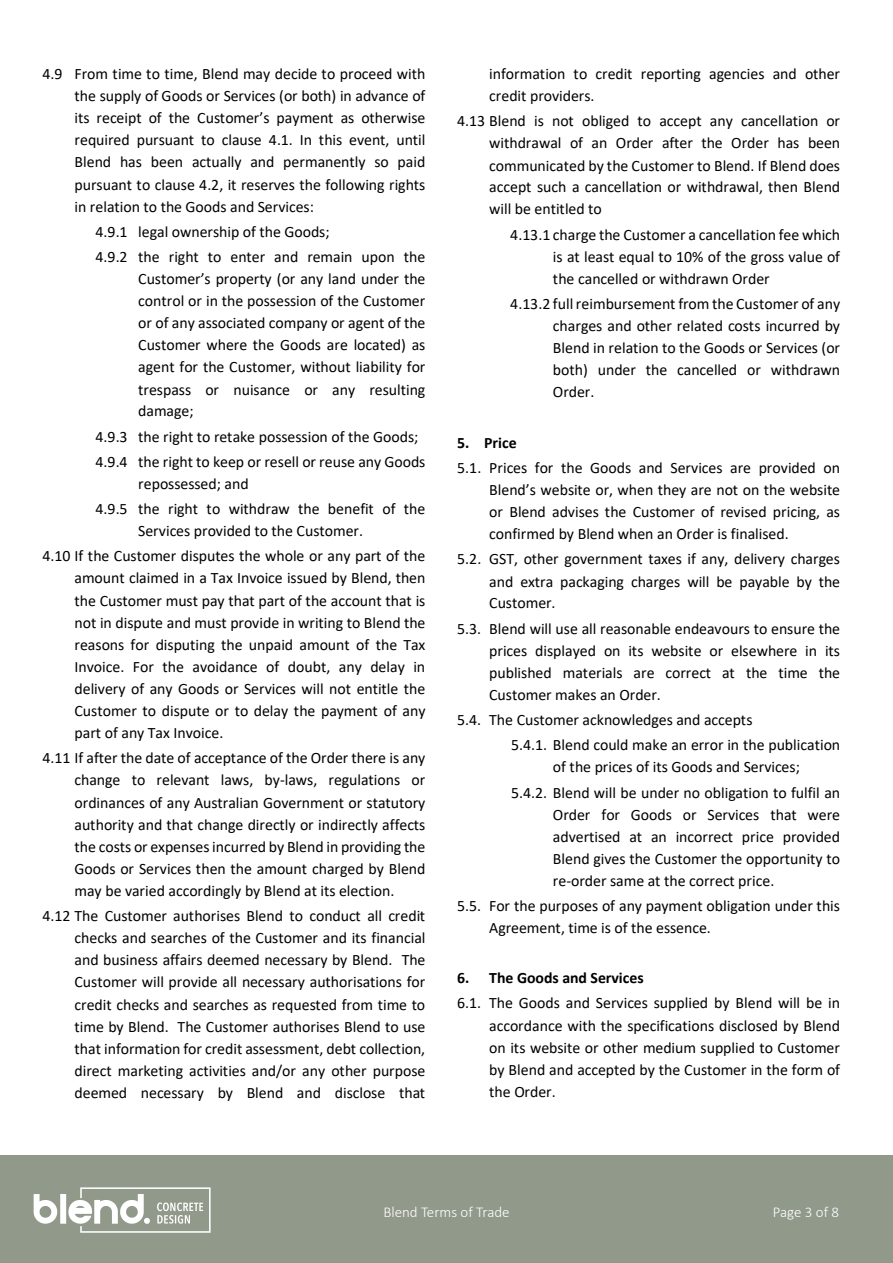
<style>
.page{position:relative;width:893px;height:1263px;background:#fff}
.page>*{position:absolute;margin:0;border:0;box-sizing:border-box;transform-origin:0 0}
.t1{font:15.9px/22px "Calibri";color:#000;text-align:justify}
.t2{font:700 15.9px "Calibri";letter-spacing:-.005em;color:#000}
.t3{font:300 15px "Calibri";color:#fff}
</style>
<div class="page">
<div style="left:0;top:1156px;width:893px;height:107px;background:#91998b"></div>
<img style="left:33px;top:1187px;width:178px;height:46px">
<p class="t1" style="left:75px;top:62px;width:353px;text-indent:-32px">4.9 From time to time, Blend may decide to proceed with the supply of Goods or Services (or both) in advance of its receipt of the Customer’s payment as otherwise required pursuant to clause 4.1. In this event, until Blend has been actually and permanently so paid pursuant to clause 4.2, it reserves the following rights in relation to the Goods and Services:</p>
<p class="t1" style="left:96px;top:218px;width:331px;line-height:25.3px">4.9.1 legal ownership of the Goods;<br>4.9.2 the right to enter and remain upon the</p>
<p class="t1" style="left:138px;top:267px;width:289px">Customer’s property (or any land under the control or in the possession of the Customer or of any associated company or agent of the Customer where the Goods are located) as agent for the Customer, without liability for trespass or nuisance or any resulting damage;</p>
<p class="t1" style="left:96px;top:423px;width:331px;line-height:25.2px">4.9.3 the right to retake possession of the Goods;<br>4.9.4 the right to keep or resell or reuse any Goods</p>
<p class="t1" style="left:96px;top:470px;width:331px;line-height:25.3px;text-indent:43px">repossessed; and<br>4.9.5 the right to withdraw the benefit of the</p>
<p class="t1" style="left:42px;top:518px;width:384px;line-height:25.2px;text-indent:96px">Services provided to the Customer.<br>4.10 If the Customer disputes the whole or any part of the</p>
<p class="t1" style="left:74px;top:567px;width:353px">amount claimed in a Tax Invoice issued by Blend, then the Customer must pay that part of the account that is not in dispute and must provide in writing to Blend the reasons for disputing the unpaid amount of the Tax Invoice. For the avoidance of doubt, any delay in delivery of any Goods or Services will not entitle the Customer to dispute or to delay the payment of any part of any Tax Invoice.</p>
<p class="t1" style="left:74px;top:747px;width:352px;text-indent:-32px">4.11 If after the date of acceptance of the Order there is any change to relevant laws, by-laws, regulations or ordinances of any Australian Government or statutory authority and that change directly or indirectly affects the costs or expenses incurred by Blend in providing the Goods or Services then the amount charged by Blend may be varied accordingly by Blend at its election.</p>
<p class="t1" style="left:74px;top:904px;width:352px;text-indent:-32px">4.12 The Customer authorises Blend to conduct all credit checks and searches of the Customer and its financial and business affairs deemed necessary by Blend. The Customer will provide all necessary authorisations for credit checks and searches as requested from time to time by Blend. The Customer authorises Blend to use that information for credit assessment, debt collection, direct marketing activities and/or any other purpose deemed necessary by Blend and disclose that</p>
<p class="t1" style="left:489px;top:63px;width:352px">information to credit reporting agencies and other credit providers.</p>
<p class="t1" style="left:489px;top:110px;width:353px;text-indent:-32px">4.13 Blend is not obliged to accept any cancellation or withdrawal of an Order after the Order has been communicated by the Customer to Blend. If Blend does accept such a cancellation or withdrawal, then Blend will be entitled to</p>
<p class="t1" style="left:553px;top:223px;width:289px;text-indent:-43px">4.13.1 charge the Customer a cancellation fee which is at least equal to 10% of the gross value of the cancelled or withdrawn Order</p>
<p class="t1" style="left:553px;top:292px;width:289px;text-indent:-43px">4.13.2 full reimbursement from the Customer of any charges and other related costs incurred by Blend in relation to the Goods or Services (or both) under the cancelled or withdrawn Order.</p>
<p class="t2" style="left:457px;top:431px;width:61px">5. Price</p>
<p class="t1" style="left:489px;top:456px;width:352px;text-indent:-32px">5.1. Prices for the Goods and Services are provided on Blend’s website or, when they are not on the website or Blend advises the Customer of revised pricing, as confirmed by Blend when an Order is finalised.</p>
<p class="t1" style="left:489px;top:548px;width:352px;text-indent:-32px">5.2. GST, other government taxes if any, delivery charges and extra packaging charges will be payable by the Customer.</p>
<p class="t1" style="left:489px;top:617px;width:352px;text-indent:-32px">5.3. Blend will use all reasonable endeavours to ensure the prices displayed on its website or elsewhere in its published materials are correct at the time the Customer makes an Order.</p>
<p class="t1" style="left:511px;top:707px;width:330px;line-height:25.2px;text-indent:-54px">5.4. The Customer acknowledges and accepts<br>5.4.1. Blend could make an error in the publication</p>
<p class="t1" style="left:511px;top:754px;width:331px;line-height:25.3px;text-align:center">of the prices of its Goods and Services;<br>5.4.2. Blend will be under no obligation to fulfil an</p>
<p class="t1" style="left:553px;top:803px;width:289px">Order for Goods or Services that were advertised at an incorrect price provided Blend gives the Customer the opportunity to re-order same at the correct price.</p>
<p class="t1" style="left:489px;top:894px;width:352px;text-indent:-32px">5.5. For the purposes of any payment obligation under this<br>Agreement, time is of the essence.</p>
<p class="t2" style="left:457px;top:966px;width:188px">6. The Goods and Services</p>
<p class="t1" style="left:489px;top:992px;width:352px;text-indent:-32px">6.1. The Goods and Services supplied by Blend will be in accordance with the specifications disclosed by Blend on its website or other medium supplied to Customer by Blend and accepted by the Customer in the form of the Order.</p>
<p class="t3" style="left:383px;top:1203px;width:128px">Blend Terms of Trade</p>
<p class="t3" style="left:773px;top:1203px;width:68px">Page 3 of 8</p>
</div>
